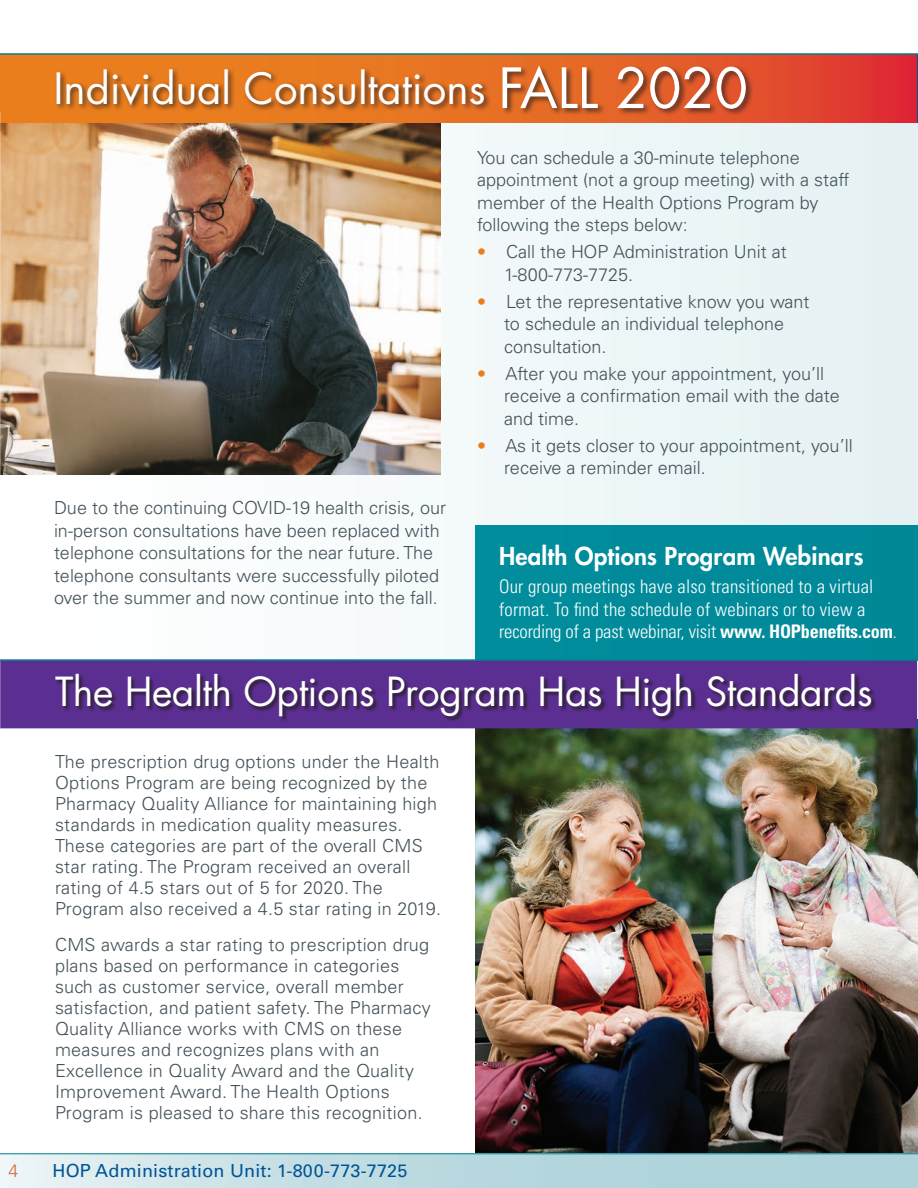
<style>
.page{position:relative;width:918px;height:1188px;background:#fff}
.page>*{position:absolute;margin:0;border:0;box-sizing:border-box;transform-origin:0 0}
.CK_A_head{font:42px "Futura Std";color:#fff}
.CK_A_head-2{font:39px "Futura Std";letter-spacing:-.01em;color:#fff}
.CK_B_head{font:800 24px "Futura Std";letter-spacing:.01em;color:#fff}
.t1{font:300 condensed 18.75px/22.5px "Univers LT Std";letter-spacing:.01em;color:#fff}
.CK_Body{font:300 18px/21px "Univers LT Std";color:#425159}
.t2{font:18px "Univers LT Std";letter-spacing:.01em;color:#005495}
.t3{font:300 18px "Univers LT Std";color:#d56a37}
.s1{font-size:54px}
.s2{color:#ea7e1d}
.s3{font-weight:700}
</style>
<div class="page">
<div style="left:0;top:104px;width:918px;height:587px;background:linear-gradient(to right,#fffefe,#e5f0f2)"></div>
<img style="left:476px;top:728px;width:442px;height:425px">
<div style="left:0;top:660px;width:918px;height:68px;background:#5b2e91"></div>
<div style="left:55px;top:674px;width:822px;height:48px;background:#231f20;opacity:.85"></div>
<img style="left:0;top:122px;width:441px;height:352px">
<svg style="left:0;top:55px;width:917px;height:67px;background:#e45b28"></svg>
<div style="left:55px;top:64px;width:699px;height:53px;background:#231f20;opacity:.75"></div>
<div style="left:476px;top:525px;width:442px;height:135px;background:#0291a0"></div>
<hr style="left:917px;top:54px;width:1px;height:68px;background:#005495">
<hr style="left:0;top:659px;width:918px;height:2px;background:#007f8d">
<svg style="left:0;top:1154px;width:918px;height:34px;background:#bedbe1"></svg>
<hr style="left:0;top:53px;width:918px;height:2px;background:#007f8d">
<hr style="left:0;top:1153px;width:918px;height:1px;background:#007f8d">
<p class="CK_A_head" style="left:54px;top:61px;width:696px">Individual Consultations <span class="s1">FALL 2020</span></p>
<p class="CK_Body" style="left:54px;top:497px;width:394px;line-height:22.5px">Due to the continuing COVID-19 health crisis, our in-person consultations have been replaced with telephone consultations for the near future. The telephone consultants were successfully piloted over the summer and now continue into the fall.</p>
<p class="CK_Body" style="left:477px;top:146px;width:374px;line-height:22.5px">You can schedule a 30-minute telephone appointment (not a group meeting) with a staff member of the Health Options Program by following the steps below:</p>
<p class="CK_Body" style="left:504px;top:241px;width:284px;line-height:22.5px;text-indent:-27px"><span class="s2">•</span> Call the HOP Administration Unit at<br>1-800-773-7725.</p>
<p class="CK_Body" style="left:504px;top:290px;width:307px;line-height:22.5px;text-indent:-27px"><span class="s2">•</span> Let the representative know you want to schedule an individual telephone consultation.</p>
<p class="CK_Body" style="left:504px;top:362px;width:337px;line-height:22.5px;text-indent:-27px"><span class="s2">•</span> After you make your appointment, you’ll receive a confirmation email with the date and time.</p>
<p class="CK_Body" style="left:504px;top:434px;width:350px;line-height:22.5px;text-indent:-27px"><span class="s2">•</span> As it gets closer to your appointment, you’ll receive a reminder email.</p>
<p class="CK_B_head" style="left:499px;top:541px;width:366px">Health Options Program Webinars</p>
<p class="t1" style="left:499px;top:576px;width:399px">Our group meetings have also transitioned to a virtual format. To find the schedule of webinars or to view a recording of a past webinar, visit <span class="s3">www. HOPbenefits.com</span>.</p>
<p class="CK_A_head-2" style="left:55px;top:667px;width:819px">The Health Options Program Has High Standards</p>
<p class="CK_Body" style="left:55px;top:752px;width:388px">The prescription drug options under the Health Options Program are being recognized by the Pharmacy Quality Alliance for maintaining high standards in medication quality measures.<br>These categories are part of the overall CMS star rating. The Program received an overall rating of 4.5 stars out of 5 for 2020. The Program also received a 4.5 star rating in 2019.</p>
<p class="CK_Body" style="left:55px;top:935px;width:377px">CMS awards a star rating to prescription drug plans based on performance in categories such as customer service, overall member satisfaction, and patient safety. The Pharmacy Quality Alliance works with CMS on these measures and recognizes plans with an Excellence in Quality Award and the Quality Improvement Award. The Health Options Program is pleased to share this recognition.</p>
<p class="t3" style="left:8px;top:1160px;width:12px">4</p>
<p class="t2" style="left:52px;top:1160px;width:357px">HOP Administration Unit: 1-800-773-7725</p>
</div>
